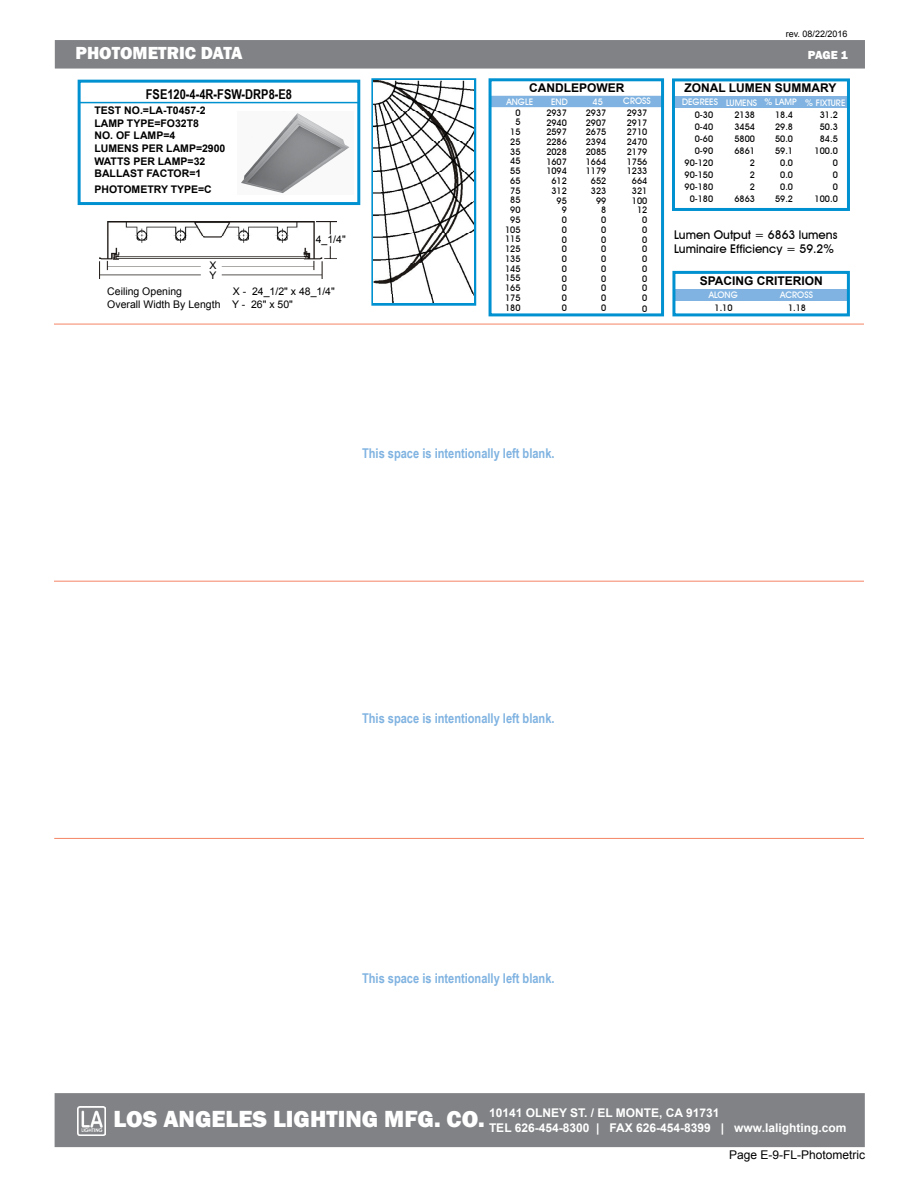
<style>
.page{position:relative;width:918px;height:1188px;background:#fff}
.page>*{position:absolute;margin:0;border:0;box-sizing:border-box;transform-origin:0 0}
.t1{font:800 18px "Franklin Gothic";color:#fff}
.t2{font:700 13.5px "Arial Narrow";color:#80b3e1}
.t3{font:700 13.5px "Arial Narrow";color:#000}
.t4{font:700 12px/14.4px "Arial";color:#fff}
.t5{font:500 12px/14.4px "Avant Garde IT Cby BT";color:#000}
.t6{font:700 12px "Arial";color:#000}
.t7{font:12px "Arial";color:#000}
.t8{font:800 12px "Franklin Gothic";color:#fff}
.t9{font:700 10.5px/12.6px "Arial";color:#000}
.t10{font:10.5px/13.5px "Arial";color:#000}
.t11{font:500 9px/9.8px "Avant Garde IT Cby BT";color:#000;text-align:right}
.t12{font:500 9px "Avant Garde IT Cby BT";color:#fff}
.t13{font:9px "Arial";color:#000}
.s1{font-family:"Franklin Gothic";font-weight:800;font-size:24px}
</style>
<div class="page">
<img style="left:100px;top:222px;width:236px;height:57px">
<hr style="left:54px;top:324px;width:810px;height:1px;background:#f58465">
<hr style="left:54px;top:838px;width:810px;height:1px;background:#f58465">
<hr style="left:54px;top:581px;width:810px;height:1px;background:#f58465">
<div style="left:55px;top:40px;width:810px;height:29px;background:#808285"></div>
<div style="left:55px;top:1093px;width:810px;height:54px;background:#808285"></div>
<img style="left:77px;top:1106px;width:28px;height:30px">
<div style="left:674px;top:289px;width:175px;height:11px;background:#80b3e1"></div>
<div style="left:490px;top:96px;width:173px;height:11px;background:#80b3e1"></div>
<div style="left:78px;top:80px;width:282px;height:125px;background:#fff;border:3px solid #0091d1"></div>
<hr style="left:80px;top:102px;width:279px;height:1px;background:#0091d1">
<div style="left:672px;top:271px;width:178px;height:45px;border:3px solid #0091d1"></div>
<div style="left:489px;top:78px;width:175px;height:238px;border:3px solid #0091d1"></div>
<div style="left:675px;top:96px;width:174px;height:12px;background:#80b3e1"></div>
<div style="left:371px;top:78px;width:105px;height:228px;border:3px solid #0091d1"></div>
<div style="left:672px;top:78px;width:178px;height:133px;border:3px solid #0091d1"></div>
<img style="left:374px;top:81px;width:99px;height:222px">
<img style="left:241px;top:113px;width:109px;height:80px">
<h1 class="t1" style="left:75px;top:42px;width:169px">PHOTOMETRIC DATA</h1>
<p class="t13" style="left:786px;top:28px;width:63px">rev. 08/22/2016</p>
<h3 class="t8" style="left:808px;top:48px;width:41px">PAGE 1</h3>
<h3 class="t6" style="left:529px;top:80px;width:97px">CANDLEPOWER</h3>
<p class="t12" style="left:506px;top:96px;width:28px">ANGLE</p>
<p class="t12" style="left:551px;top:96px;width:18px">END</p>
<p class="t12" style="left:593px;top:96px;width:12px">45</p>
<p class="t12" style="left:623px;top:95px;width:29px">CROSS</p>
<p class="t11" style="left:505px;top:108px;width:17px">0<br>5<br>15<br>25<br>35<br>45<br>55<br>65<br>75<br>85<br>90<br>95<br>105<br>115<br>125<br>135<br>145<br>155<br>165<br>175<br>180</p>
<p class="t11" style="left:546px;top:108px;width:22px">2937<br>2940<br>2597<br>2286<br>2028<br>1607<br>1094<br>612<br>312<br>95<br>9<br>0<br>0<br>0<br>0<br>0<br>0<br>0<br>0<br>0<br>0</p>
<p class="t11" style="left:586px;top:108px;width:22px">2937<br>2907<br>2675<br>2394<br>2085<br>1664<br>1179<br>652<br>323<br>99<br>8<br>0<br>0<br>0<br>0<br>0<br>0<br>0<br>0<br>0<br>0</p>
<h3 class="t6" style="left:685px;top:80px;width:153px">ZONAL LUMEN SUMMARY</h3>
<p class="t11" style="left:685px;top:109px;width:30px;line-height:12px">0-30<br>0-40<br>0-60<br>0-90<br>90-120<br>90-150<br>90-180<br>0-180</p>
<p class="t11" style="left:815px;top:109px;width:25px;line-height:12px">31.2<br>50.3<br>84.5<br>100.0<br>0<br>0<br>0<br>100.0</p>
<h2 class="t3" style="left:146px;top:84px;width:148px">FSE120-4-4R-FSW-DRP8-E8</h2>
<p class="t12" style="left:682px;top:97px;width:165px">DEGREES LUMENS % LAMP % FIXTURE</p>
<p class="t9" style="left:94px;top:105px;width:132px">TEST NO.=LA-T0457-2<br>LAMP TYPE=FO32T8<br>NO. OF LAMP=4<br>LUMENS PER LAMP=2900<br>WATTS PER LAMP=32<br>BALLAST FACTOR=1</p>
<p class="t9" style="left:94px;top:184px;width:119px">PHOTOMETRY TYPE=C</p>
<p class="t11" style="left:627px;top:108px;width:22px">2937<br>2917<br>2710<br>2470<br>2179<br>1756<br>1233<br>664<br>321<br>100<br>12<br>0<br>0<br>0<br>0<br>0<br>0<br>0<br>0<br>0</p>
<p class="t11" style="left:642px;top:304px;width:7px">0</p>
<p class="t11" style="left:734px;top:109px;width:22px;line-height:12px">2138<br>3454<br>5800<br>6861<br>2<br>2<br>2<br>6863</p>
<p class="t11" style="left:775px;top:109px;width:20px;line-height:12px;text-align:center">18.4<br>29.8<br>50.0<br>59.1<br>0.0<br>0.0<br>0.0<br>59.2</p>
<p class="t10" style="left:316px;top:233px;width:31px">4_1/4"</p>
<h3 class="t5" style="left:674px;top:227px;width:165px">Lumen Output = 6863 lumens<br>Luminaire Efficiency = 59.2%</h3>
<p class="t10" style="left:209px;top:260px;width:9px;line-height:10.5px">X<br>Y</p>
<h3 class="t6" style="left:700px;top:273px;width:125px">SPACING CRITERION</h3>
<p class="t11" style="left:715px;top:302px;width:20px">1.10</p>
<p class="t11" style="left:788px;top:303px;width:20px">1.18</p>
<p class="t10" style="left:107px;top:285px;width:76px">Ceiling Opening</p>
<p class="t10" style="left:107px;top:285px;width:229px;text-indent:126px">X - 24_1/2" x 48_1/4"<br>Overall Width By Length Y - 26" x 50"</p>
<p class="t12" style="left:709px;top:289px;width:31px">ALONG</p>
<p class="t12" style="left:780px;top:289px;width:34px">ACROSS</p>
<h2 class="t2" style="left:362px;top:443px;width:194px">This space is intentionally left blank.</h2>
<h2 class="t2" style="left:362px;top:708px;width:194px">This space is intentionally left blank.</h2>
<h2 class="t2" style="left:362px;top:968px;width:194px">This space is intentionally left blank.</h2>
<h3 class="t4" style="left:489px;top:1106px;width:359px;text-indent:-376px"><span class="s1">LOS ANGELES LIGHTING MFG. CO.</span> 10141 OLNEY ST. / EL MONTE, CA 91731<br>TEL 626-454-8300 | FAX 626-454-8399 | www.lalighting.com</h3>
<h3 class="t7" style="left:729px;top:1147px;width:138px">Page E-9-FL-Photometric</h3>
</div>
